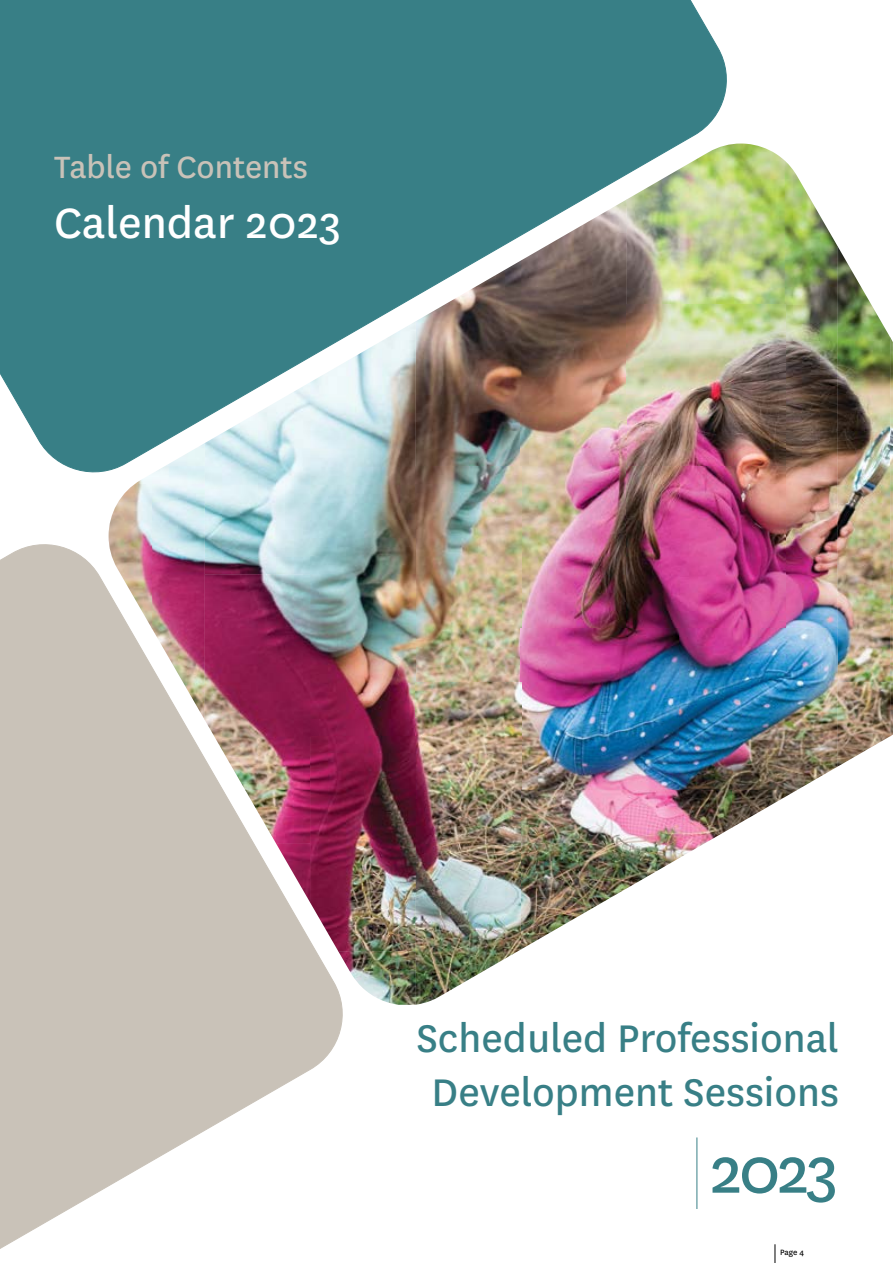
<style>
.page{position:relative;width:893px;height:1263px;background:#fff}
.page>*{position:absolute;margin:0;border:0;box-sizing:border-box;transform-origin:0 0}
.t1{font:72px "National";color:#387f86}
.t2{font:49.5px "National";color:#fff}
.t3{font:45px/54px "National";color:#387f86;text-align:center}
.t4{font:36px "National";color:#c9c2b8}
.t5{font:9px "National";color:#000}
</style>
<div class="page">
<svg style="left:775px;top:1244px;width:1px;height:19px"></svg>
<div style="left:0;top:0;width:735px;height:473px;background:#387f86"></div>
<svg style="left:0;top:536px;width:343px;height:713px"></svg>
<hr style="left:696px;top:1137px;width:1px;height:72px;background:#387f86">
<img style="left:626px;top:144px;width:159px;height:484px">
<img style="left:785px;top:161px;width:53px;height:467px">
<img style="left:521px;top:199px;width:106px;height:429px">
<img style="left:837px;top:246px;width:53px;height:521px">
<img style="left:415px;top:260px;width:106px;height:745px">
<img style="left:310px;top:321px;width:106px;height:631px">
<img style="left:890px;top:337px;width:3px;height:399px">
<img style="left:204px;top:382px;width:106px;height:408px">
<img style="left:152px;top:443px;width:53px;height:277px">
<img style="left:109px;top:474px;width:43px;height:155px">
<img style="left:521px;top:628px;width:317px;height:162px">
<img style="left:245px;top:790px;width:65px;height:54px">
<img style="left:521px;top:790px;width:211px;height:108px">
<img style="left:732px;top:790px;width:65px;height:37px">
<img style="left:276px;top:843px;width:34px;height:60px">
<img style="left:521px;top:897px;width:90px;height:52px">
<img style="left:338px;top:951px;width:78px;height:54px">
<p class="t4" style="left:54px;top:143px;width:255px">Table of Contents</p>
<p class="t2" style="left:54px;top:190px;width:289px">Calendar 2023</p>
<p class="t3" style="left:416px;top:1009px;width:424px">Scheduled Professional<br>Development Sessions</p>
<h1 class="t1" style="left:710px;top:1123px;width:130px">2023</h1>
<p class="t5" style="left:780px;top:1247px;width:25px">Page 4</p>
</div>
